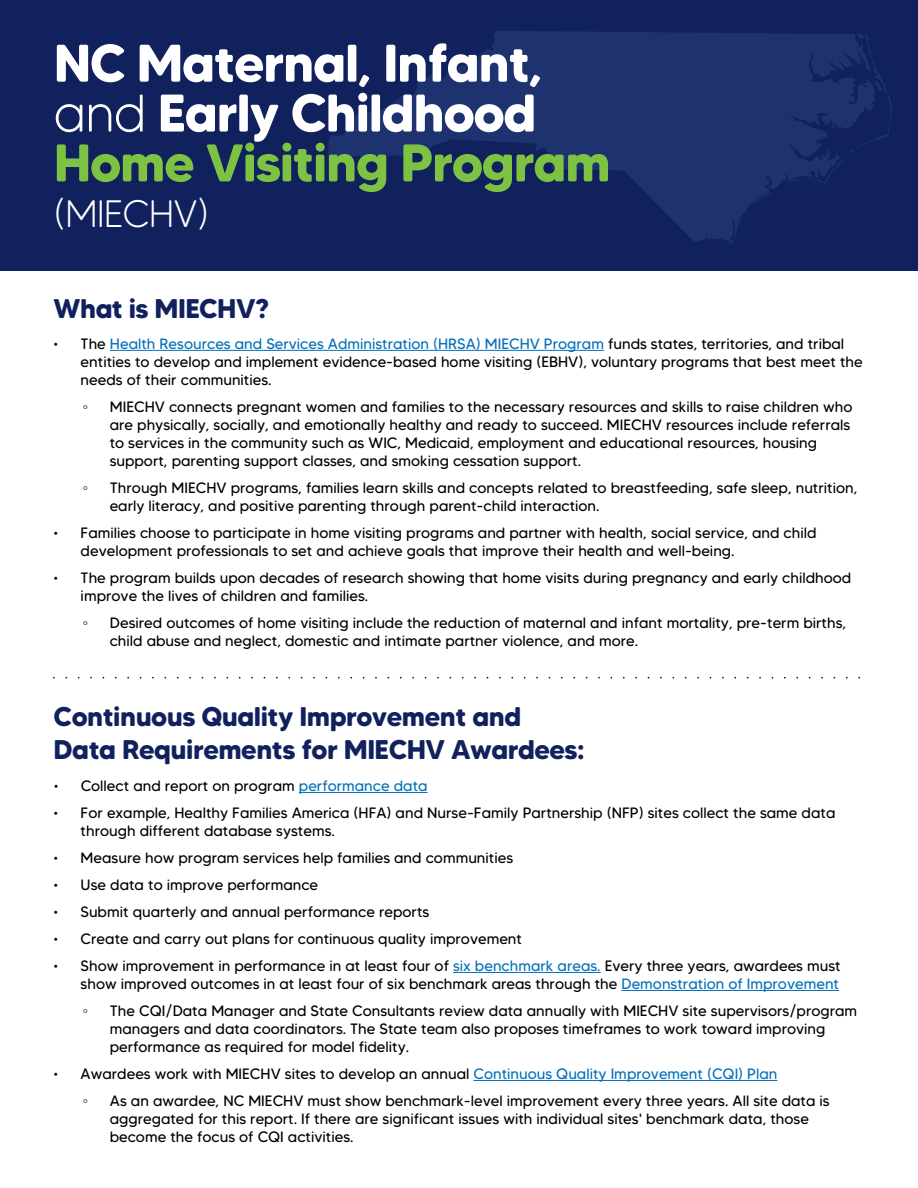
<style>
.page{position:relative;width:918px;height:1188px;background:#fff}
.page>*{position:absolute;margin:0;border:0;box-sizing:border-box;transform-origin:0 0}
.t1{font:700 52.8px/49.8px "MADE Tommy Soft";letter-spacing:-.025em;color:#fff}
.t2{font:300 38.1px "MADE Tommy Soft";letter-spacing:-.025em;color:#fff}
.t3{font:700 27px/32.4px "MADE Tommy Soft";letter-spacing:-.02em;color:#11215d}
.t4{font:15px/18px "MADE Tommy Soft";color:#000}
.t5{font:15px "Times New Roman";color:#000}
.s1{font-weight:300}
.s2{color:#7dc242}
.s3{color:#0471b9}
</style>
<div class="page">
<div style="left:0;top:0;width:918px;height:271px;background:#11215d"></div>
<svg style="left:328px;top:30px;width:564px;height:214px;fill:#1e3270"></svg>
<hr style="left:110px;top:350px;width:494px;height:1px;background:#0471b9">
<hr style="left:299px;top:792px;width:129px;height:1px;background:#0471b9">
<hr style="left:453px;top:972px;width:148px;height:1px;background:#0471b9">
<hr style="left:621px;top:990px;width:218px;height:1px;background:#0471b9">
<hr style="left:473px;top:1080px;width:304px;height:1px;background:#0471b9">
<svg style="left:54px;top:677px;width:806px;height:1px"></svg>
<h1 class="t1" style="left:54px;top:38px;width:559px">NC Maternal, Infant, <span class="s1">and</span> Early Childhood<br><span class="s2">Home Visiting Program</span></h1>
<h2 class="t2" style="left:54px;top:191px;width:157px">(MIECHV)</h2>
<h3 class="t3" style="left:54px;top:292px;width:217px">What is MIECHV?</h3>
<p class="t4" style="left:81px;top:335px;width:784px;text-indent:-27px">• The <span class="s3">Health Resources and Services Administration (HRSA) MIECHV Program</span> funds states, territories, and tribal entities to develop and implement evidence-based home visiting (EBHV), voluntary programs that best meet the needs of their communities.</p>
<p class="t5" style="left:83px;top:397px;width:7px">◦</p>
<p class="t4" style="left:110px;top:398px;width:744px">MIECHV connects pregnant women and families to the necessary resources and skills to raise children who are physically, socially, and emotionally healthy and ready to succeed. MIECHV resources include referrals to services in the community such as WIC, Medicaid, employment and educational resources, housing support, parenting support classes, and smoking cessation support.</p>
<p class="t5" style="left:83px;top:478px;width:7px">◦</p>
<p class="t4" style="left:110px;top:479px;width:749px">Through MIECHV programs, families learn skills and concepts related to breastfeeding, safe sleep, nutrition, early literacy, and positive parenting through parent-child interaction.</p>
<p class="t4" style="left:81px;top:524px;width:737px;text-indent:-27px">• Families choose to participate in home visiting programs and partner with health, social service, and child development professionals to set and achieve goals that improve their health and well-being.</p>
<p class="t4" style="left:81px;top:569px;width:772px;text-indent:-27px">• The program builds upon decades of research showing that home visits during pregnancy and early childhood improve the lives of children and families.</p>
<p class="t5" style="left:83px;top:613px;width:7px">◦</p>
<p class="t4" style="left:110px;top:614px;width:738px">Desired outcomes of home visiting include the reduction of maternal and infant mortality, pre-term births, child abuse and neglect, domestic and intimate partner violence, and more.</p>
<h3 class="t3" style="left:54px;top:700px;width:533px">Continuous Quality Improvement and<br>Data Requirements for MIECHV Awardees:</h3>
<p class="t4" style="left:54px;top:777px;width:375px">• Collect and report on program <span class="s3">performance data</span></p>
<p class="t4" style="left:81px;top:804px;width:756px;text-indent:-27px">• For example, Healthy Families America (HFA) and Nurse-Family Partnership (NFP) sites collect the same data through different database systems.</p>
<p class="t4" style="left:54px;top:849px;width:461px">• Measure how program services help families and communities</p>
<p class="t4" style="left:54px;top:876px;width:266px">• Use data to improve performance</p>
<p class="t4" style="left:54px;top:903px;width:377px">• Submit quarterly and annual performance reports</p>
<p class="t4" style="left:54px;top:930px;width:470px">• Create and carry out plans for continuous quality improvement</p>
<p class="t4" style="left:54px;top:957px;width:789px;text-align:right">• Show improvement in performance in at least four of <span class="s3">six benchmark areas.</span> Every three years, awardees must show improved outcomes in at least four of six benchmark areas through the <span class="s3">Demonstration of Improvement</span></p>
<p class="t5" style="left:83px;top:1001px;width:7px">◦</p>
<p class="t4" style="left:110px;top:1002px;width:749px">The CQI/Data Manager and State Consultants review data annually with MIECHV site supervisors/program managers and data coordinators. The State team also proposes timeframes to work toward improving performance as required for model fidelity.</p>
<p class="t4" style="left:54px;top:1065px;width:725px">• Awardees work with MIECHV sites to develop an annual <span class="s3">Continuous Quality Improvement (CQI) Plan</span></p>
<p class="t5" style="left:83px;top:1091px;width:7px">◦</p>
<p class="t4" style="left:110px;top:1092px;width:722px">As an awardee, NC MIECHV must show benchmark-level improvement every three years. All site data is aggregated for this report. If there are significant issues with individual sites' benchmark data, those become the focus of CQI activities.</p>
</div>
